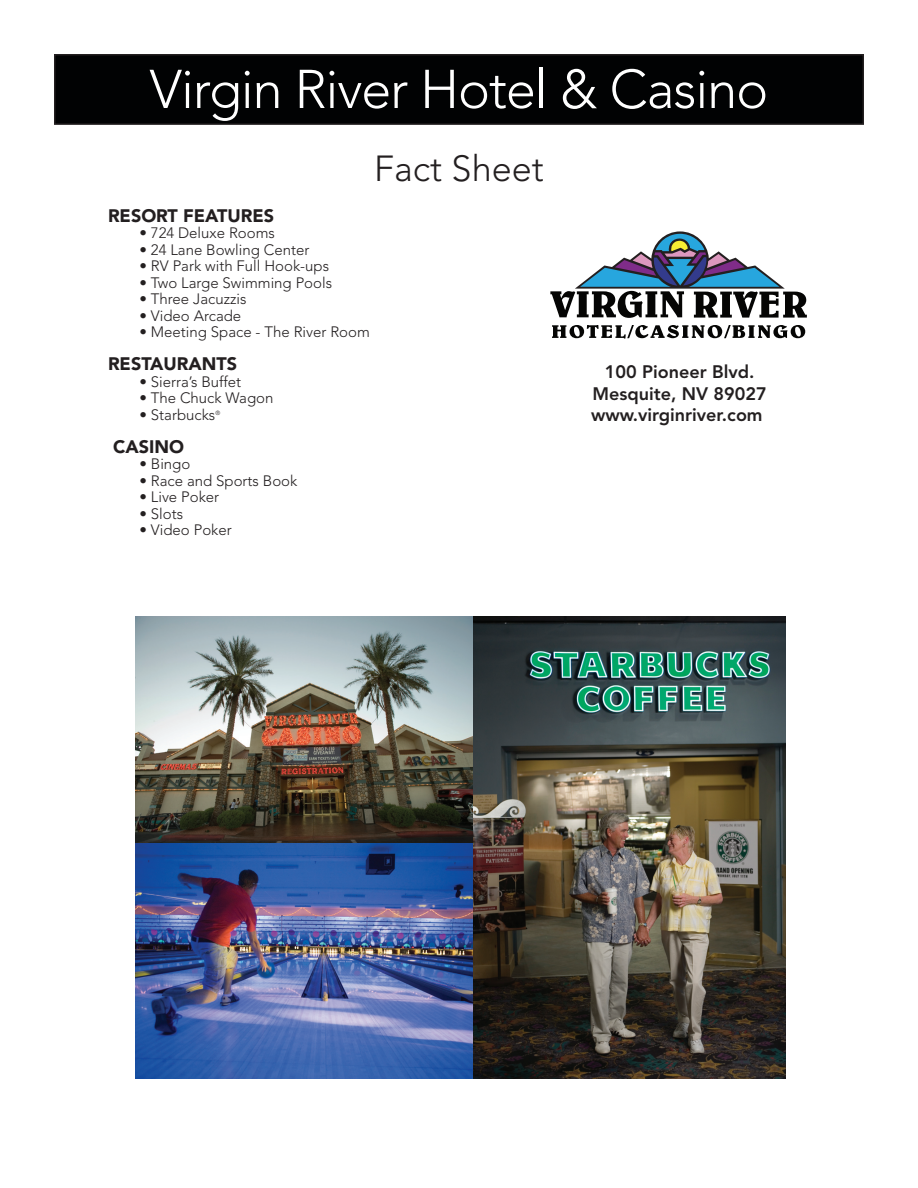
<style>
.page{position:relative;width:918px;height:1188px;background:#fff}
.page>*{position:absolute;margin:0;border:0;box-sizing:border-box;transform-origin:0 0}
.t1{font:300 54px "Avenir";letter-spacing:-.02em;color:#fff}
.t2{font:300 36px "Avenir";color:#231f20}
.t3{font:800 18px/21.6px "Avenir";color:#231f20;text-align:center}
.t4{font:900 18px "Avenir";color:#231f20}
.t5{font:300 15px "Avenir";color:#231f20}
.t6{font:300 6px "Avenir";color:#231f20}
</style>
<div class="page">
<div style="left:55px;top:55px;width:808px;height:69px;background:#010203"></div>
<div style="left:54px;top:54px;width:810px;height:71px;border:2px solid #231f20"></div>
<svg style="left:550px;top:231px;width:257px;height:87px"></svg>
<svg style="left:552px;top:325px;width:253px;height:14px"></svg>
<img style="left:135px;top:617px;width:339px;height:226px">
<img style="left:135px;top:843px;width:339px;height:235px">
<img style="left:474px;top:616px;width:312px;height:462px">
<h1 class="t1" style="left:150px;top:58px;width:620px">Virgin River Hotel &amp; Casino</h1>
<h2 class="t2" style="left:374px;top:147px;width:171px">Fact Sheet</h2>
<p class="t4" style="left:108px;top:205px;width:168px">RESORT FEATURES</p>
<p class="t5" style="left:140px;top:224px;width:137px">• 724 Deluxe Rooms</p>
<p class="t5" style="left:140px;top:241px;width:171px">• 24 Lane Bowling Center</p>
<p class="t5" style="left:140px;top:257px;width:191px">• RV Park with Full Hook-ups</p>
<p class="t5" style="left:140px;top:274px;width:194px">• Two Large Swimming Pools</p>
<p class="t5" style="left:140px;top:290px;width:108px">• Three Jacuzzis</p>
<p class="t5" style="left:140px;top:307px;width:103px">• Video Arcade</p>
<p class="t5" style="left:140px;top:323px;width:232px">• Meeting Space - The River Room</p>
<p class="t4" style="left:108px;top:353px;width:131px">RESTAURANTS</p>
<p class="t5" style="left:140px;top:373px;width:103px">• Sierra’s Buffet</p>
<p class="t5" style="left:140px;top:389px;width:135px">• The Chuck Wagon</p>
<p class="t5" style="left:140px;top:406px;width:77px">• Starbucks</p>
<p class="t6" style="left:215px;top:410px;width:6px">®</p>
<p class="t4" style="left:113px;top:436px;width:72px">CASINO</p>
<p class="t5" style="left:140px;top:455px;width:52px">• Bingo</p>
<p class="t5" style="left:140px;top:472px;width:159px">• Race and Sports Book</p>
<p class="t5" style="left:140px;top:488px;width:81px">• Live Poker</p>
<p class="t5" style="left:140px;top:505px;width:45px">• Slots</p>
<p class="t5" style="left:140px;top:521px;width:94px">• Video Poker</p>
<p class="t3" style="left:591px;top:361px;width:177px">100 Pioneer Blvd.<br>Mesquite, NV 89027 www.virginriver.com</p>
</div>
